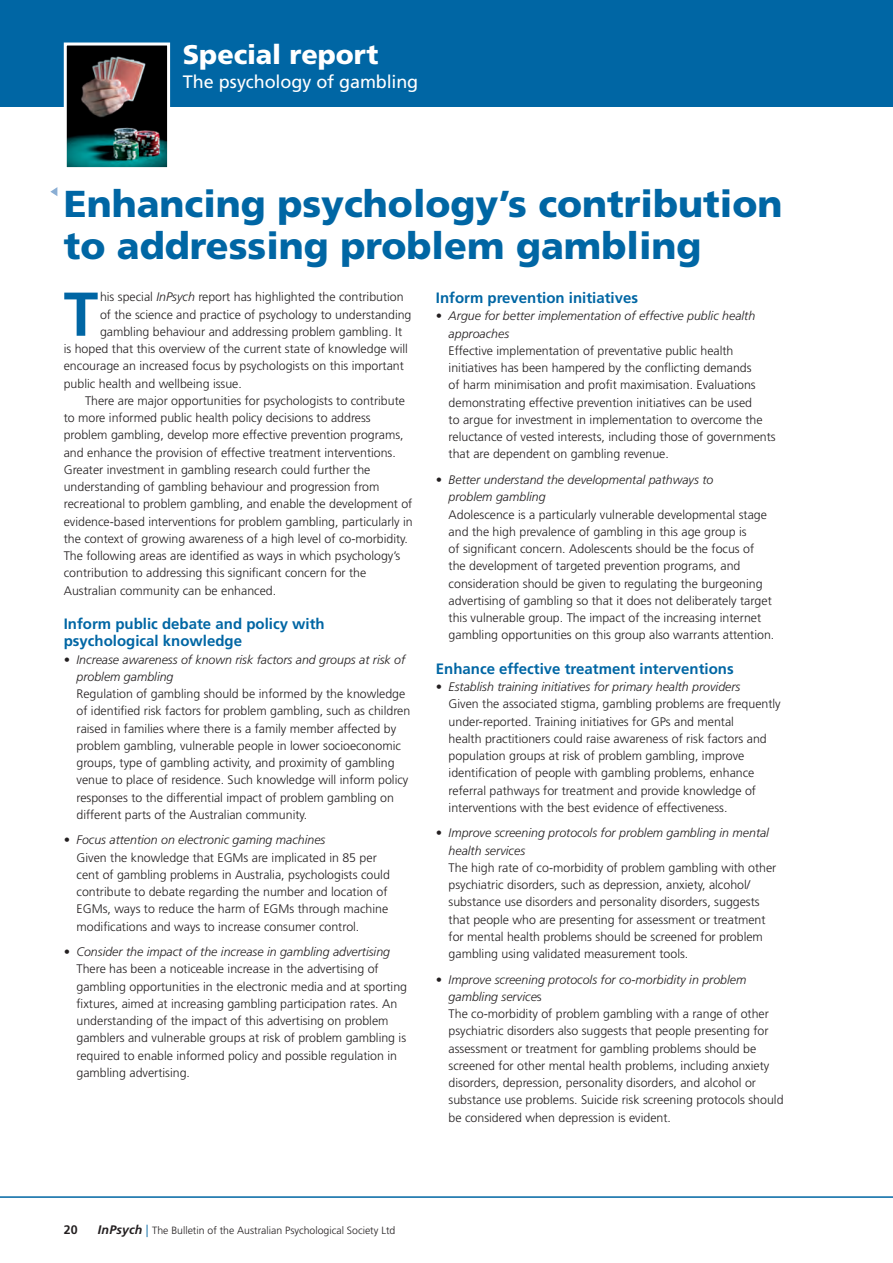
<style>
.page{position:relative;width:893px;height:1263px;background:#fff}
.page>*{position:absolute;margin:0;border:0;box-sizing:border-box;transform-origin:0 0}
.t1{font:700 61.8px "Frutiger";color:#0066a4}
.t2{font:900 37.5px/42px "Frutiger";color:#0066a4}
.t3{font:900 27px "Frutiger";color:#fff}
.t4{font:18px "Frutiger";letter-spacing:-.005em;color:#fff}
.t5{font:700 15px/17.2px "Frutiger";color:#0066a4}
.t6{font:300 12.3px/17.2px "Frutiger";color:#231f20}
.t7{font:italic 300 12.3px/17.2px "Frutiger";color:#231f20}
.t8{font:700 12.3px "Frutiger";color:#231f20}
.t9{font:300 10.5px "Frutiger";color:#231f20}
.s1{font-style:italic}
.s2{font-weight:700;font-style:italic;font-size:12.3px}
.s3{font-size:12.3px;color:#0066a4}
</style>
<div class="page">
<div style="left:0;top:0;width:893px;height:106px;background:#0066a4"></div>
<img style="left:68px;top:47px;width:98px;height:119px">
<div style="left:64px;top:43px;width:106px;height:127px;border:3px solid #fff"></div>
<hr style="left:0;top:1196px;width:893px;height:2px;background:#0066a4">
<svg style="left:50px;top:187px;width:7px;height:9px"></svg>
<h3 class="t3" style="left:183px;top:38px;width:197px">Special report</h3>
<h3 class="t4" style="left:183px;top:71px;width:237px">The psychology of gambling</h3>
<h2 class="t2" style="left:64px;top:183px;width:720px">Enhancing psychology’s contribution to addressing problem gambling</h2>
<h1 class="t1" style="left:64px;top:278px;width:36px">T</h1>
<p class="t6" style="left:100px;top:289px;width:305px">his special <span class="s1">InPsych</span> report has highlighted the contribution</p>
<p class="t5" style="left:436px;top:289px;width:204px">Inform prevention initiatives</p>
<p class="t7" style="left:449px;top:308px;width:308px;text-indent:-13px">• Argue for better implementation of effective public health approaches</p>
<p class="t6" style="left:449px;top:342px;width:329px">Effective implementation of preventative public health initiatives has been hampered by the conflicting demands<br>of harm minimisation and profit maximisation. Evaluations demonstrating effective prevention initiatives can be used<br>to argue for investment in implementation to overcome the reluctance of vested interests, including those of governments that are dependent on gambling revenue.</p>
<p class="t7" style="left:449px;top:471px;width:266px;text-indent:-13px">• Better understand the developmental pathways to problem gambling</p>
<p class="t6" style="left:449px;top:506px;width:327px">Adolescence is a particularly vulnerable developmental stage and the high prevalence of gambling in this age group is<br>of significant concern. Adolescents should be the focus of the development of targeted prevention programs, and consideration should be given to regulating the burgeoning advertising of gambling so that it does not deliberately target this vulnerable group. The impact of the increasing internet gambling opportunities on this group also warrants attention.</p>
<p class="t5" style="left:436px;top:660px;width:299px">Enhance effective treatment interventions</p>
<p class="t7" style="left:436px;top:678px;width:306px">• Establish training initiatives for primary health providers</p>
<p class="t6" style="left:449px;top:695px;width:334px">Given the associated stigma, gambling problems are frequently under-reported. Training initiatives for GPs and mental<br>health practitioners could raise awareness of risk factors and population groups at risk of problem gambling, improve identification of people with gambling problems, enhance referral pathways for treatment and provide knowledge of interventions with the best evidence of effectiveness.</p>
<p class="t7" style="left:449px;top:824px;width:322px;text-indent:-13px">• Improve screening protocols for problem gambling in mental health services</p>
<p class="t6" style="left:449px;top:859px;width:329px">The high rate of co-morbidity of problem gambling with other psychiatric disorders, such as depression, anxiety, alcohol/ substance use disorders and personality disorders, suggests that people who are presenting for assessment or treatment for mental health problems should be screened for problem gambling using validated measurement tools.</p>
<p class="t6" style="left:449px;top:971px;width:336px;text-indent:-13px"><span class="s1">• Improve screening protocols for co-morbidity in problem gambling service</span>s<br>The co-morbidity of problem gambling with a range of other psychiatric disorders also suggests that people presenting for assessment or treatment for gambling problems should be screened for other mental health problems, including anxiety disorders, depression, personality disorders, and alcohol or substance use problems. Suicide risk screening protocols should be considered when depression is evident.</p>
<p class="t6" style="left:100px;top:306px;width:313px">of the science and practice of psychology to understanding</p>
<p class="t6" style="left:100px;top:323px;width:304px">gambling behaviour and addressing problem gambling. It</p>
<p class="t6" style="left:64px;top:340px;width:346px">is hoped that this overview of the current state of knowledge will</p>
<p class="t6" style="left:64px;top:358px;width:342px">encourage an increased focus by psychologists on this important</p>
<p class="t6" style="left:64px;top:375px;width:180px">public health and wellbeing issue.</p>
<p class="t6" style="left:85px;top:392px;width:321px">There are major opportunities for psychologists to contribute</p>
<p class="t6" style="left:64px;top:409px;width:308px">to more informed public health policy decisions to address</p>
<p class="t6" style="left:64px;top:427px;width:341px">problem gambling, develop more effective prevention programs,</p>
<p class="t6" style="left:64px;top:444px;width:334px">and enhance the provision of effective treatment interventions.</p>
<p class="t6" style="left:64px;top:461px;width:308px">Greater investment in gambling research could further the</p>
<p class="t6" style="left:64px;top:478px;width:317px">understanding of gambling behaviour and progression from</p>
<p class="t6" style="left:64px;top:496px;width:350px">recreational to problem gambling, and enable the development of</p>
<p class="t6" style="left:64px;top:513px;width:351px">evidence-based interventions for problem gambling, particularly in</p>
<p class="t6" style="left:64px;top:530px;width:346px">the context of growing awareness of a high level of co-morbidity.</p>
<p class="t6" style="left:64px;top:547px;width:338px">The following areas are identified as ways in which psychology’s</p>
<p class="t6" style="left:64px;top:565px;width:304px">contribution to addressing this significant concern for the</p>
<p class="t6" style="left:64px;top:582px;width:214px">Australian community can be enhanced.</p>
<p class="t5" style="left:64px;top:615px;width:262px">Inform public debate and policy with psychological knowledge</p>
<p class="t7" style="left:77px;top:651px;width:330px;text-indent:-13px">• Increase awareness of known risk factors and groups at risk of problem gambling</p>
<p class="t6" style="left:77px;top:685px;width:335px">Regulation of gambling should be informed by the knowledge of identified risk factors for problem gambling, such as children raised in families where there is a family member affected by problem gambling, vulnerable people in lower socioeconomic groups, type of gambling activity, and proximity of gambling venue to place of residence. Such knowledge will inform policy responses to the differential impact of problem gambling on different parts of the Australian community.</p>
<p class="t7" style="left:64px;top:831px;width:263px">• Focus attention on electronic gaming machines</p>
<p class="t6" style="left:77px;top:849px;width:315px">Given the knowledge that EGMs are implicated in 85 per cent of gambling problems in Australia, psychologists could contribute to debate regarding the number and location of EGMs, ways to reduce the harm of EGMs through machine modifications and ways to increase consumer control.</p>
<p class="t7" style="left:64px;top:943px;width:328px">• Consider the impact of the increase in gambling advertising</p>
<p class="t6" style="left:77px;top:961px;width:332px">There has been a noticeable increase in the advertising of gambling opportunities in the electronic media and at sporting fixtures, aimed at increasing gambling participation rates. An understanding of the impact of this advertising on problem gamblers and vulnerable groups at risk of problem gambling is required to enable informed policy and possible regulation in gambling advertising.</p>
<p class="t8" style="left:64px;top:1223px;width:15px">20</p>
<p class="t9" style="left:98px;top:1225px;width:299px"><span class="s2">InPsych</span> <span class="s3">|</span> The Bulletin of the Australian Psychological Society Ltd</p>
</div>
